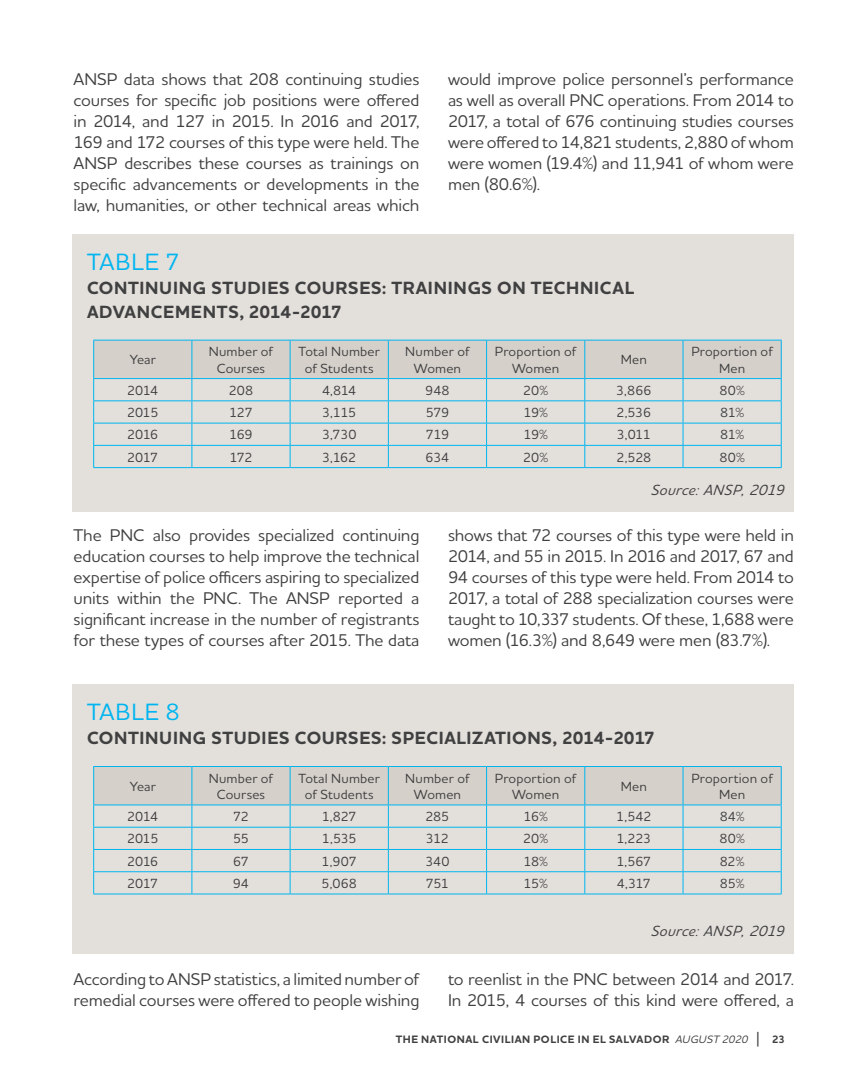
<style>
.page{position:relative;width:866px;height:1080px;background:#fff}
.page>*{position:absolute;margin:0;border:0;box-sizing:border-box;transform-origin:0 0}
.t1{font:500 24px "Houschka Alt Pro";letter-spacing:.03em;color:#00b5ef}
.t2{font:700 18px/24px "Houschka Alt Pro";letter-spacing:.035em;color:#404041}
.t3{font:500 17.25px/21px "Houschka Alt Pro";letter-spacing:-.01em;color:#404041;text-align:justify}
.t4{font:italic 500 15px "Houschka Alt Pro";color:#404041}
.t5{font:500 13.5px/16.2px "Houschka Alt Pro";letter-spacing:.005em;color:#404041;text-align:center}
.t6{font:700 10.95px "Houschka Alt Pro";letter-spacing:.05em;color:#404041}
.s1{font-weight:500;font-style:italic}
.s2{font-weight:500;font-size:16.35px}
</style>
<div class="page">
<div style="left:72px;top:234px;width:721px;height:277px;background:#e3e0dc"></div>
<div style="left:72px;top:684px;width:721px;height:270px;background:#e3e0dc"></div>
<hr style="left:93px;top:467px;width:99px;height:1px;background:#00b5ef">
<hr style="left:192px;top:467px;width:98px;height:1px;background:#00b5ef">
<hr style="left:290px;top:467px;width:98px;height:1px;background:#00b5ef">
<hr style="left:388px;top:467px;width:98px;height:1px;background:#00b5ef">
<hr style="left:486px;top:467px;width:98px;height:1px;background:#00b5ef">
<hr style="left:584px;top:467px;width:98px;height:1px;background:#00b5ef">
<hr style="left:682px;top:467px;width:99px;height:1px;background:#00b5ef">
<svg style="left:93px;top:340px;width:688px;height:127px"></svg>
<hr style="left:780px;top:340px;width:1px;height:38px;background:#00adef">
<hr style="left:93px;top:894px;width:99px;height:1px;background:#00b5ef">
<hr style="left:192px;top:894px;width:98px;height:1px;background:#00b5ef">
<hr style="left:290px;top:894px;width:98px;height:1px;background:#00b5ef">
<hr style="left:388px;top:894px;width:98px;height:1px;background:#00b5ef">
<hr style="left:486px;top:894px;width:98px;height:1px;background:#00b5ef">
<hr style="left:584px;top:894px;width:98px;height:1px;background:#00b5ef">
<hr style="left:682px;top:894px;width:99px;height:1px;background:#00b5ef">
<svg style="left:93px;top:766px;width:688px;height:128px"></svg>
<hr style="left:780px;top:767px;width:1px;height:38px;background:#00adef">
<p class="t3" style="left:74px;top:70px;width:347px">ANSP data shows that 208 continuing studies courses for specific job positions were offered in 2014, and 127 in 2015. In 2016 and 2017, 169 and 172 courses of this type were held. The ANSP describes these courses as trainings on specific advancements or developments in the law, humanities, or other technical areas which</p>
<p class="t3" style="left:448px;top:70px;width:347px">would improve police personnel’s performance as well as overall PNC operations. From 2014 to 2017, a total of 676 continuing studies courses were offered to 14,821 students, 2,880 of whom were women (19.4%) and 11,941 of whom were men (80.6%).</p>
<h1 class="t1" style="left:87px;top:251px;width:94px">TABLE 7</h1>
<p class="t2" style="left:87px;top:277px;width:548px">CONTINUING STUDIES COURSES: TRAININGS ON TECHNICAL<br>ADVANCEMENTS, 2014-2017</p>
<p class="t5" style="left:130px;top:353px;width:28px">Year</p>
<p class="t5" style="left:209px;top:345px;width:66px">Number of<br>Courses</p>
<p class="t5" style="left:298px;top:345px;width:83px">Total Number of Students</p>
<p class="t5" style="left:405px;top:345px;width:66px">Number of<br>Women</p>
<p class="t5" style="left:495px;top:345px;width:83px">Proportion of<br>Women</p>
<p class="t5" style="left:620px;top:353px;width:28px">Men</p>
<p class="t5" style="left:691px;top:345px;width:83px">Proportion of<br>Men</p>
<p class="t5" style="left:127px;top:383px;width:33px">2014</p>
<p class="t5" style="left:229px;top:383px;width:26px">208</p>
<p class="t5" style="left:322px;top:383px;width:36px">4,814</p>
<p class="t5" style="left:425px;top:383px;width:26px">948</p>
<p class="t5" style="left:523px;top:383px;width:26px">20%</p>
<p class="t5" style="left:616px;top:383px;width:37px">3,866</p>
<p class="t5" style="left:719px;top:383px;width:27px">80%</p>
<p class="t5" style="left:127px;top:405px;width:33px">2015</p>
<p class="t5" style="left:229px;top:405px;width:25px">127</p>
<p class="t5" style="left:322px;top:405px;width:35px">3,115</p>
<p class="t5" style="left:425px;top:405px;width:25px">579</p>
<p class="t5" style="left:523px;top:405px;width:26px">19%</p>
<p class="t5" style="left:616px;top:405px;width:36px">2,536</p>
<p class="t5" style="left:720px;top:405px;width:26px">81%</p>
<p class="t5" style="left:127px;top:428px;width:33px">2016</p>
<p class="t5" style="left:229px;top:428px;width:25px">169</p>
<p class="t5" style="left:322px;top:428px;width:36px">3,730</p>
<p class="t5" style="left:425px;top:428px;width:25px">719</p>
<p class="t5" style="left:523px;top:428px;width:26px">19%</p>
<p class="t5" style="left:616px;top:428px;width:35px">3,011</p>
<p class="t5" style="left:720px;top:428px;width:26px">81%</p>
<p class="t5" style="left:127px;top:450px;width:32px">2017</p>
<p class="t5" style="left:229px;top:450px;width:25px">172</p>
<p class="t5" style="left:322px;top:450px;width:35px">3,162</p>
<p class="t5" style="left:425px;top:450px;width:25px">634</p>
<p class="t5" style="left:523px;top:450px;width:26px">20%</p>
<p class="t5" style="left:616px;top:450px;width:36px">2,528</p>
<p class="t5" style="left:719px;top:450px;width:27px">80%</p>
<p class="t4" style="left:650px;top:483px;width:138px">Source: ANSP, 2019</p>
<p class="t3" style="left:74px;top:525px;width:347px">The PNC also provides specialized continuing education courses to help improve the technical expertise of police officers aspiring to specialized units within the PNC. The ANSP reported a significant increase in the number of registrants for these types of courses after 2015. The data</p>
<p class="t3" style="left:448px;top:525px;width:347px">shows that 72 courses of this type were held in 2014, and 55 in 2015. In 2016 and 2017, 67 and 94 courses of this type were held. From 2014 to 2017, a total of 288 specialization courses were taught to 10,337 students. Of these, 1,688 were women (16.3%) and 8,649 were men (83.7%).</p>
<h1 class="t1" style="left:87px;top:701px;width:94px">TABLE 8</h1>
<p class="t2" style="left:87px;top:727px;width:569px">CONTINUING STUDIES COURSES: SPECIALIZATIONS, 2014-2017</p>
<p class="t5" style="left:130px;top:779px;width:28px">Year</p>
<p class="t5" style="left:209px;top:771px;width:66px">Number of<br>Courses</p>
<p class="t5" style="left:298px;top:771px;width:83px">Total Number of Students</p>
<p class="t5" style="left:405px;top:771px;width:66px">Number of<br>Women</p>
<p class="t5" style="left:495px;top:771px;width:83px">Proportion of<br>Women</p>
<p class="t5" style="left:620px;top:779px;width:28px">Men</p>
<p class="t5" style="left:691px;top:771px;width:83px">Proportion of<br>Men</p>
<p class="t5" style="left:127px;top:809px;width:33px">2014</p>
<p class="t5" style="left:233px;top:809px;width:17px">72</p>
<p class="t5" style="left:322px;top:809px;width:36px">1,827</p>
<p class="t5" style="left:425px;top:809px;width:25px">285</p>
<p class="t5" style="left:523px;top:809px;width:26px">16%</p>
<p class="t5" style="left:616px;top:809px;width:37px">1,542</p>
<p class="t5" style="left:719px;top:809px;width:26px">84%</p>
<p class="t5" style="left:127px;top:832px;width:33px">2015</p>
<p class="t5" style="left:233px;top:832px;width:17px">55</p>
<p class="t5" style="left:322px;top:832px;width:36px">1,535</p>
<p class="t5" style="left:426px;top:832px;width:25px">312</p>
<p class="t5" style="left:523px;top:832px;width:26px">20%</p>
<p class="t5" style="left:616px;top:832px;width:36px">1,223</p>
<p class="t5" style="left:719px;top:832px;width:27px">80%</p>
<p class="t5" style="left:127px;top:854px;width:33px">2016</p>
<p class="t5" style="left:233px;top:854px;width:17px">67</p>
<p class="t5" style="left:321px;top:854px;width:37px">1,907</p>
<p class="t5" style="left:425px;top:854px;width:26px">340</p>
<p class="t5" style="left:523px;top:854px;width:26px">18%</p>
<p class="t5" style="left:616px;top:854px;width:36px">1,567</p>
<p class="t5" style="left:719px;top:854px;width:26px">82%</p>
<p class="t5" style="left:127px;top:876px;width:32px">2017</p>
<p class="t5" style="left:233px;top:876px;width:18px">94</p>
<p class="t5" style="left:321px;top:876px;width:37px">5,068</p>
<p class="t5" style="left:426px;top:876px;width:25px">751</p>
<p class="t5" style="left:523px;top:876px;width:26px">15%</p>
<p class="t5" style="left:616px;top:876px;width:35px">4,317</p>
<p class="t5" style="left:719px;top:876px;width:26px">85%</p>
<p class="t4" style="left:650px;top:924px;width:138px">Source: ANSP, 2019</p>
<p class="t3" style="left:74px;top:970px;width:347px">According to ANSP statistics, a limited number of remedial courses were offered to people wishing</p>
<p class="t3" style="left:448px;top:970px;width:347px">to reenlist in the PNC between 2014 and 2017.<br>In 2015, 4 courses of this kind were offered, a</p>
<p class="t6" style="left:395px;top:1035px;width:391px">THE NATIONAL CIVILIAN POLICE IN EL SALVADOR <span class="s1">AUGUST 2020</span> <span class="s2">|</span> 23</p>
</div>
